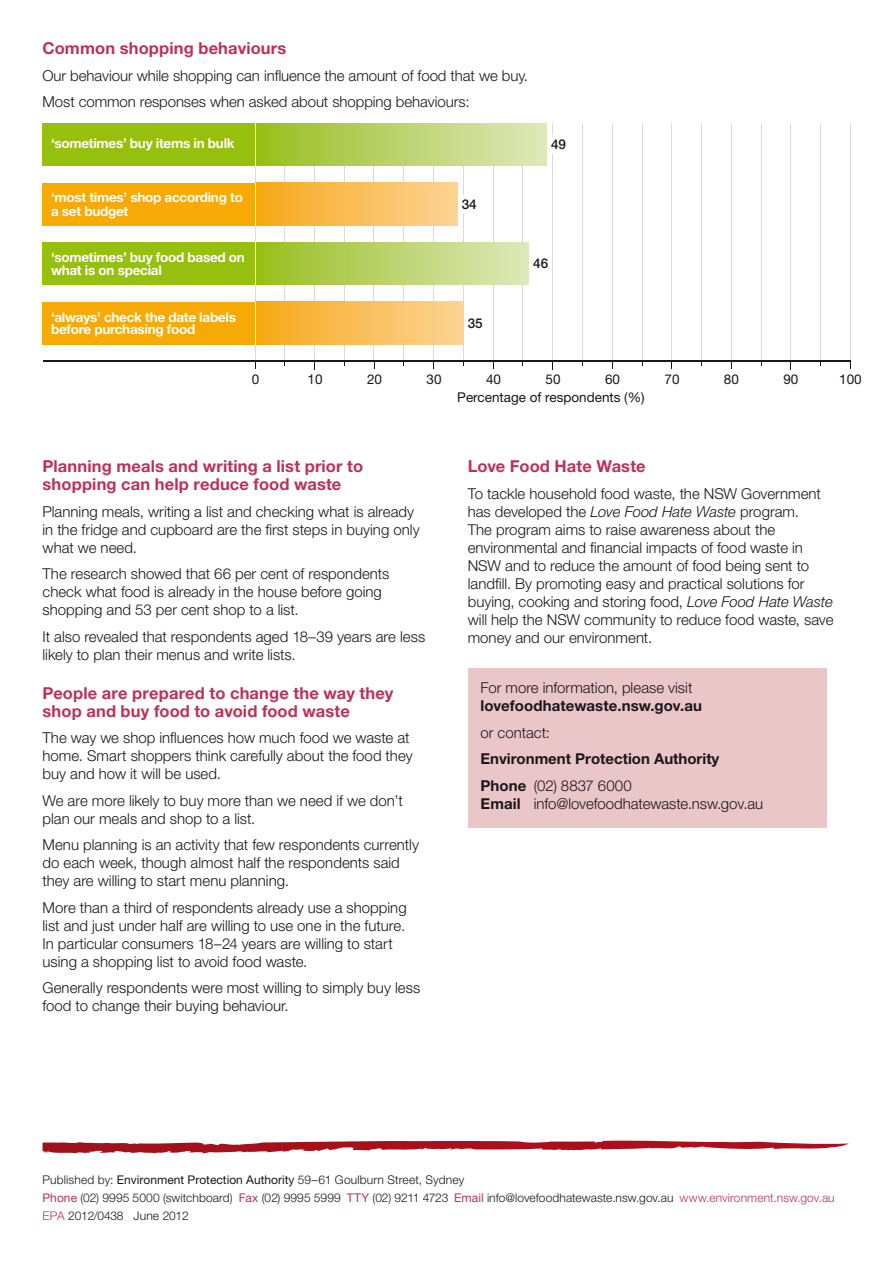
<style>
.page{position:relative;width:893px;height:1263px;background:#fff}
.page>*{position:absolute;margin:0;border:0;box-sizing:border-box;transform-origin:0 0}
.t1{font:700 16.5px/18px "Helvetica Neue LT Std";letter-spacing:.01em;color:#bd3157}
.t2{font:300 15px/18px "Helvetica Neue LT Std";color:#1a171c}
.t3{font:700 15px/26.5px "Helvetica Neue LT Std";color:#1a171c}
.t4{font:700 13.5px/13.5px "Helvetica Neue LT Std";letter-spacing:-.02em;color:#fff}
.t5{font:13.5px "Helvetica Neue LT Std";color:#1a171c}
.t6{font:500 13.5px "Helvetica Neue LT Std";color:#1a171c}
.t7{font:300 12px/18px "Helvetica Neue LT Std";letter-spacing:.005em;color:#1a171c}
.s1{font-style:italic}
.s2{font-weight:300}
.s3{font-weight:700}
.s4{font-weight:400}
.s5{font-weight:400;color:#bd3157}
.s6{color:#bd3157}
</style>
<div class="page">
<hr style="left:255px;top:123px;width:1px;height:239px;background:#d9dadb">
<svg style="left:42px;top:1141px;width:562px;height:12px"></svg>
<div style="left:468px;top:668px;width:358px;height:160px;background:#eac6c8"></div>
<div style="left:43px;top:123px;width:212px;height:43px;background:#97bf0d"></div>
<div style="left:43px;top:183px;width:212px;height:42px;background:#f7a906"></div>
<div style="left:43px;top:302px;width:212px;height:42px;background:#f7a906"></div>
<div style="left:43px;top:242px;width:212px;height:43px;background:#97bf0d"></div>
<hr style="left:284px;top:123px;width:1px;height:238px;background:#d9dadb">
<hr style="left:314px;top:123px;width:1px;height:238px;background:#d9dadb">
<hr style="left:344px;top:123px;width:1px;height:238px;background:#d9dadb">
<hr style="left:374px;top:123px;width:1px;height:238px;background:#d9dadb">
<hr style="left:403px;top:123px;width:1px;height:238px;background:#d9dadb">
<hr style="left:433px;top:123px;width:1px;height:238px;background:#d9dadb">
<hr style="left:463px;top:123px;width:1px;height:238px;background:#d9dadb">
<hr style="left:493px;top:123px;width:1px;height:238px;background:#d9dadb">
<hr style="left:522px;top:123px;width:1px;height:238px;background:#d9dadb">
<hr style="left:552px;top:123px;width:1px;height:238px;background:#d9dadb">
<hr style="left:582px;top:123px;width:1px;height:238px;background:#d9dadb">
<hr style="left:612px;top:123px;width:1px;height:238px;background:#d9dadb">
<hr style="left:642px;top:123px;width:1px;height:238px;background:#d9dadb">
<hr style="left:671px;top:123px;width:1px;height:238px;background:#d9dadb">
<hr style="left:701px;top:123px;width:1px;height:238px;background:#d9dadb">
<hr style="left:731px;top:123px;width:1px;height:238px;background:#d9dadb">
<hr style="left:761px;top:123px;width:1px;height:238px;background:#d9dadb">
<hr style="left:790px;top:123px;width:1px;height:238px;background:#d9dadb">
<hr style="left:820px;top:123px;width:1px;height:238px;background:#d9dadb">
<hr style="left:850px;top:123px;width:1px;height:238px;background:#d9dadb">
<div style="left:255px;top:302px;width:208px;height:42px;background:linear-gradient(to right,#f7a816,#fdd396)"></div>
<div style="left:255px;top:242px;width:274px;height:43px;background:linear-gradient(to right,#99be1d,#dfe8bd)"></div>
<hr style="left:43px;top:360px;width:807px;height:1px;background:#1a171c">
<div style="left:547px;top:135px;width:23px;height:19px;background:#fff"></div>
<div style="left:458px;top:195px;width:23px;height:18px;background:#fff"></div>
<div style="left:255px;top:183px;width:203px;height:42px;background:linear-gradient(to right,#f7a816,#fdd497)"></div>
<div style="left:255px;top:123px;width:292px;height:43px;background:linear-gradient(to right,#99be1d,#dfe8bd)"></div>
<hr style="left:255px;top:123px;width:1px;height:43px;background:#fff">
<hr style="left:255px;top:183px;width:1px;height:42px;background:#fff">
<hr style="left:255px;top:242px;width:1px;height:43px;background:#fff">
<hr style="left:255px;top:302px;width:1px;height:42px;background:#fff">
<p class="t1" style="left:43px;top:39px;width:245px">Common shopping behaviours</p>
<p class="t2" style="left:43px;top:62px;width:487px;line-height:26.5px">Our behaviour while shopping can influence the amount of food that we buy.<br>Most common responses when asked about shopping behaviours:</p>
<p class="t4" style="left:51px;top:136px;width:185px">‘sometimes’ buy items in bulk</p>
<p class="t4" style="left:51px;top:190px;width:193px">‘most times’ shop according to a set budget</p>
<p class="t6" style="left:462px;top:196px;width:17px">34</p>
<p class="t6" style="left:551px;top:137px;width:17px">49</p>
<p class="t4" style="left:51px;top:250px;width:195px">‘sometimes’ buy food based on what is on special</p>
<p class="t4" style="left:51px;top:310px;width:186px;line-height:12.8px">‘always’ check the date labels before purchasing food</p>
<p class="t6" style="left:468px;top:315px;width:17px">35</p>
<p class="t6" style="left:533px;top:256px;width:17px">46</p>
<p class="t5" style="left:252px;top:371px;width:9px">0</p>
<p class="t5" style="left:308px;top:371px;width:17px">10</p>
<p class="t5" style="left:367px;top:371px;width:17px">20</p>
<p class="t5" style="left:426px;top:371px;width:17px">30</p>
<p class="t5" style="left:486px;top:371px;width:17px">40</p>
<p class="t5" style="left:545px;top:371px;width:17px">50</p>
<p class="t5" style="left:605px;top:371px;width:17px">60</p>
<p class="t5" style="left:664px;top:371px;width:17px">70</p>
<p class="t5" style="left:724px;top:371px;width:17px">80</p>
<p class="t5" style="left:783px;top:371px;width:17px">90</p>
<p class="t5" style="left:839px;top:371px;width:24px">100</p>
<p class="t5" style="left:457px;top:389px;width:189px">Percentage of respondents (%)</p>
<p class="t1" style="left:43px;top:457px;width:322px">Planning meals and writing a list prior to shopping can help reduce food waste</p>
<p class="t2" style="left:43px;top:502px;width:379px">Planning meals, writing a list and checking what is already in the fridge and cupboard are the first steps in buying only what we need.</p>
<p class="t2" style="left:43px;top:564px;width:348px">The research showed that 66 per cent of respondents check what food is already in the house before going shopping and 53 per cent shop to a list.</p>
<p class="t2" style="left:43px;top:627px;width:384px">It also revealed that respondents aged 18–39 years are less likely to plan their menus and write lists.</p>
<p class="t1" style="left:43px;top:684px;width:353px">People are prepared to change the way they shop and buy food to avoid food waste</p>
<p class="t2" style="left:43px;top:729px;width:372px">The way we shop influences how much food we waste at home. Smart shoppers think carefully about the food they buy and how it will be used.</p>
<p class="t2" style="left:43px;top:791px;width:362px">We are more likely to buy more than we need if we don’t plan our meals and shop to a list.</p>
<p class="t2" style="left:43px;top:836px;width:378px">Menu planning is an activity that few respondents currently do each week, though almost half the respondents said they are willing to start menu planning.</p>
<p class="t2" style="left:43px;top:898px;width:366px">More than a third of respondents already use a shopping list and just under half are willing to use one in the future.<br>In particular consumers 18–24 years are willing to start using a shopping list to avoid food waste.</p>
<p class="t2" style="left:43px;top:979px;width:379px">Generally respondents were most willing to simply buy less food to change their buying behaviour.</p>
<p class="t1" style="left:468px;top:457px;width:179px">Love Food Hate Waste</p>
<p class="t2" style="left:468px;top:484px;width:367px">To tackle household food waste, the NSW Government has developed the <span class="s1">Love Food Hate Waste</span> program.<br>The program aims to raise awareness about the environmental and financial impacts of food waste in NSW and to reduce the amount of food being sent to landfill. By promoting easy and practical solutions for buying, cooking and storing food, <span class="s1">Love Food Hate Waste </span>will help the NSW community to reduce food waste, save money and our environment.</p>
<p class="t2" style="left:480px;top:679px;width:213px">For more information, please visit</p>
<p class="t3" style="left:480px;top:692px;width:223px">lovefoodhatewaste.nsw.gov.au</p>
<p class="t2" style="left:480px;top:723px;width:71px">or contact:</p>
<p class="t3" style="left:480px;top:745px;width:240px">Environment Protection Authority<br>Phone <span class="s2">(02) 8837 6000</span></p>
<p class="t2" style="left:480px;top:794px;width:284px"><span class="s3">Email</span> info@lovefoodhatewaste.nsw.gov.au</p>
<p class="t7" style="left:43px;top:1171px;width:794px">Published by: <span class="s4">Environment Protection Authority</span> 59–61 Goulburn Street, Sydney<br><span class="s5">Phone</span> (02) 9995 5000 (switchboard) <span class="s5">Fax</span> (02) 9995 5999 <span class="s5">TTY</span> (02) 9211 4723 <span class="s5">Email</span> info@lovefoodhatewaste.nsw.gov.au <span class="s6">www.environment.nsw.gov.au<br>EPA</span> 2012/0438 June 2012</p>
</div>
